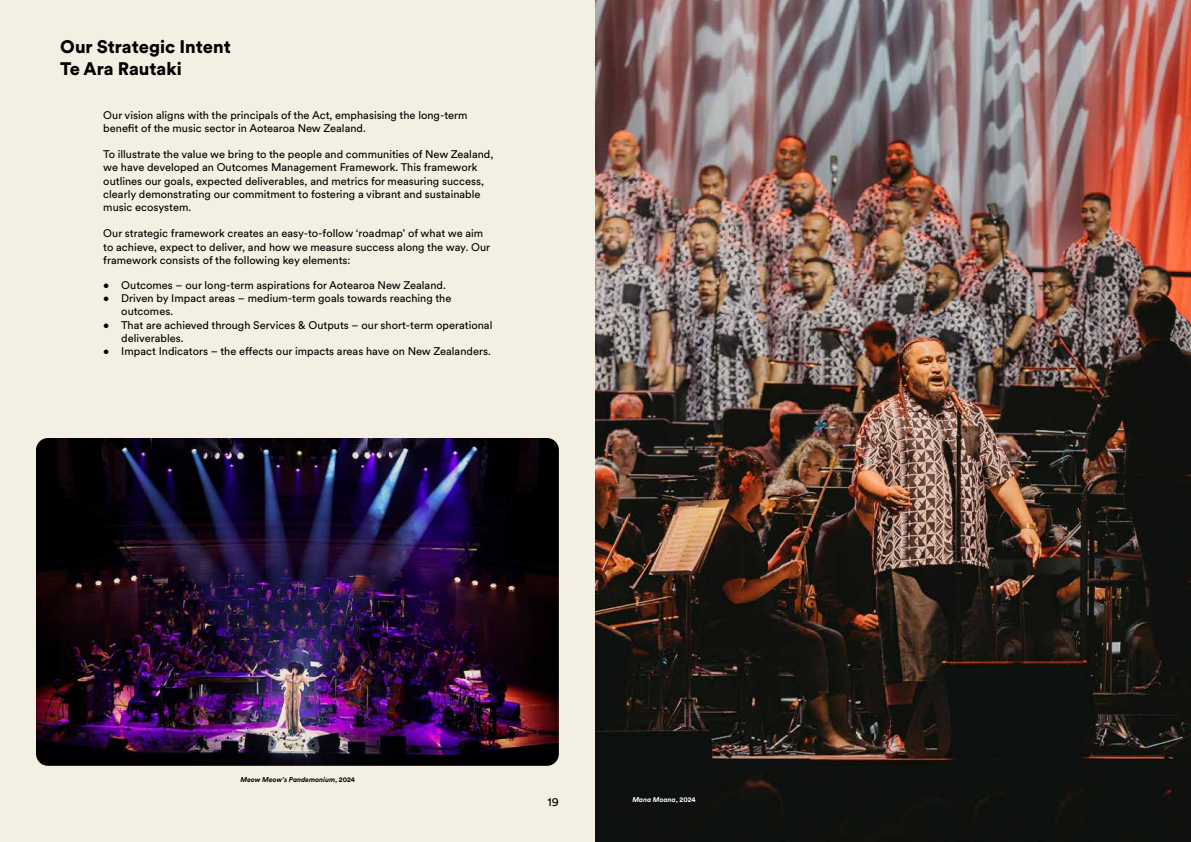
<style>
.page{position:relative;width:1191px;height:842px;background:#fff}
.page>*{position:absolute;margin:0;border:0;box-sizing:border-box;transform-origin:0 0}
.t1{font:900 18px/21.6px "Circular XX";color:#000}
.t2{font:12px "Circular XX";color:#000}
.t3{font:11px/13.2px "Circular XX";color:#000}
.t4{font:italic 700 7px "Circular XX";color:#000}
.t5{font:italic 700 7px "Circular XX";color:#fff}
.s1{font-family:"Circular Std";font-style:normal}
</style>
<div class="page">
<div style="left:0;top:0;width:595px;height:842px;background:#f3f0e3"></div>
<img style="left:36px;top:438px;width:523px;height:328px">
<img style="left:595px;top:0;width:596px;height:842px">
<h1 class="t1" style="left:60px;top:35px;width:172px">Our Strategic Intent<br>Te Ara Rautaki</h1>
<p class="t3" style="left:103px;top:108px;width:366px">Our vision aligns with the principals of the Act, emphasising the long-term benefit of the music sector in Aotearoa New Zealand.</p>
<p class="t3" style="left:103px;top:147px;width:391px">To illustrate the value we bring to the people and communities of New Zealand, we have developed an Outcomes Management Framework. This framework outlines our goals, expected deliverables, and metrics for measuring success, clearly demonstrating our commitment to fostering a vibrant and sustainable music ecosystem.</p>
<p class="t3" style="left:103px;top:226px;width:388px">Our strategic framework creates an easy-to-follow ‘roadmap’ of what we aim to achieve, expect to deliver, and how we measure success along the way. Our framework consists of the following key elements:</p>
<p class="t3" style="left:103px;top:278px;width:344px">• Outcomes – our long-term aspirations for Aotearoa New Zealand.</p>
<p class="t3" style="left:121px;top:291px;width:332px;text-indent:-18px">• Driven by Impact areas – medium-term goals towards reaching the outcomes.</p>
<p class="t3" style="left:121px;top:318px;width:372px;text-indent:-18px">• That are achieved through Services &amp; Outputs – our short-term operational deliverables.</p>
<p class="t3" style="left:103px;top:344px;width:389px">• Impact Indicators – the effects our impacts areas have on New Zealanders.</p>
<p class="t4" style="left:240px;top:774px;width:116px">Meow Meow’s Pandemonium<span class="s1">, 2024</span></p>
<p class="t2" style="left:547px;top:793px;width:13px">19</p>
<p class="t5" style="left:632px;top:795px;width:65px">Mana Moana<span class="s1">, 2024</span></p>
</div>
